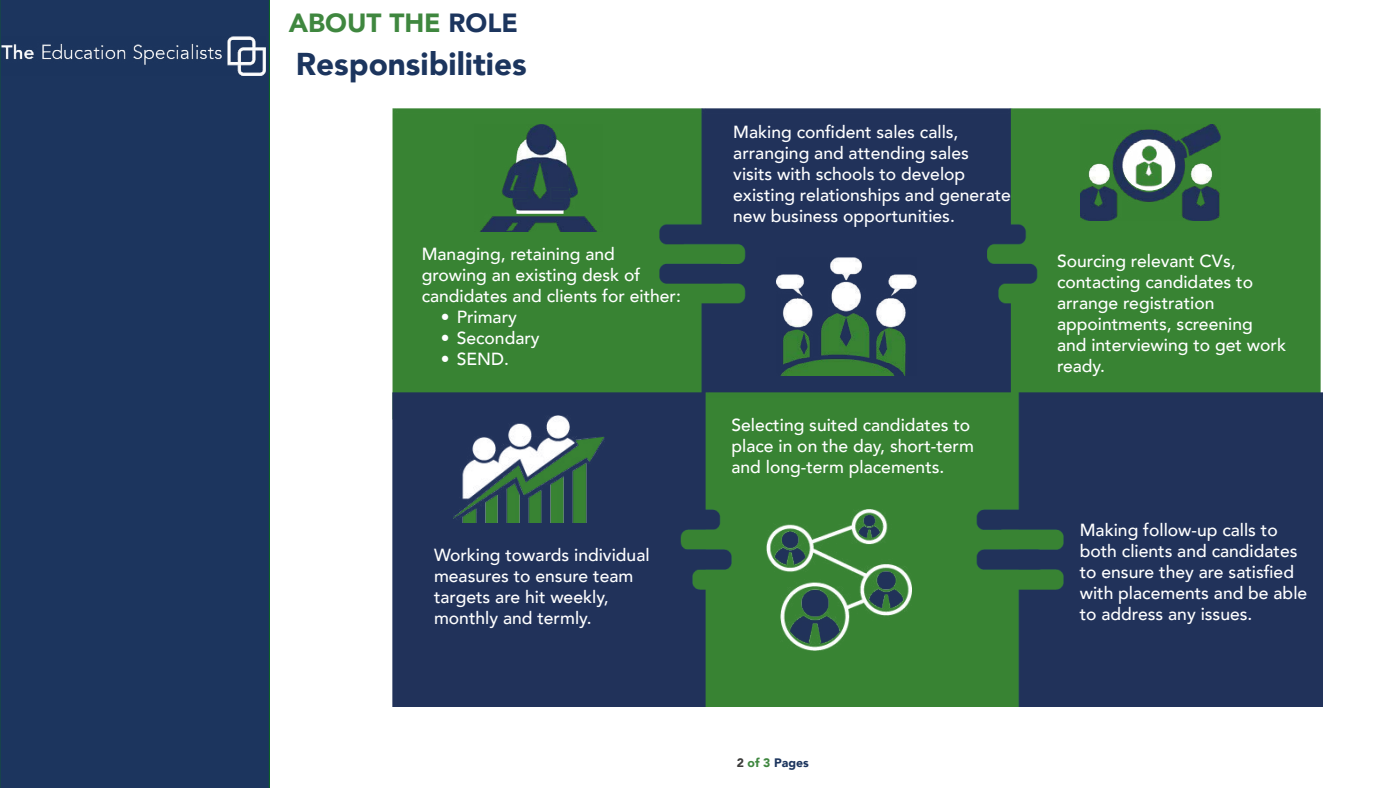
<style>
.page{position:relative;width:1400px;height:788px;background:#fff}
.page>*{position:absolute;margin:0;border:0;box-sizing:border-box;transform-origin:0 0}
.t1{font:900 31.5px "Avenir";color:#1c355e}
.t2{font:900 26.25px "Avenir";color:#3f873f}
.t3{font:500 17.5px/21px "Avenir";color:#fff}
.t4{font:900 12.25px "Avenir";color:#1c355e}
.s1{color:#1c355e}
.s2{color:#3c3c3b}
.s3{color:#3f873f}
</style>
<div class="page">
<img style="left:392px;top:109px;width:929px;height:283px">
<img style="left:392px;top:392px;width:931px;height:314px">
<img style="left:475px;top:125px;width:127px;height:107px">
<img style="left:453px;top:415px;width:152px;height:107px">
<img style="left:776px;top:257px;width:140px;height:118px">
<img style="left:1080px;top:124px;width:141px;height:97px">
<img style="left:767px;top:509px;width:144px;height:142px">
<div style="left:0;top:0;width:270px;height:788px;background:#1c355e"></div>
<img style="left:2px;top:37px;width:263px;height:39px">
<h2 class="t2" style="left:289px;top:0;width:231px">ABOUT THE <span class="s1">ROLE</span></h2>
<h1 class="t1" style="left:296px;top:37px;width:233px">Responsibilities</h1>
<p class="t3" style="left:422px;top:243px;width:261px">Managing, retaining and growing an existing desk of candidates and clients for either:</p>
<p class="t3" style="left:441px;top:306px;width:78px">• Primary</p>
<p class="t3" style="left:441px;top:327px;width:100px">• Secondary</p>
<p class="t3" style="left:441px;top:348px;width:69px">• SEND.</p>
<p class="t3" style="left:434px;top:543px;width:217px">Working towards individual measures to ensure team targets are hit weekly, monthly and termly.</p>
<p class="t3" style="left:733px;top:120px;width:279px">Making confident sales calls, arranging and attending sales visits with schools to develop existing relationships and generate new business opportunities.</p>
<p class="t3" style="left:732px;top:413px;width:244px">Selecting suited candidates to place in on the day, short-term and long-term placements.</p>
<p class="t3" style="left:1057px;top:249px;width:231px">Sourcing relevant CVs, contacting candidates to arrange registration appointments, screening and interviewing to get work ready.</p>
<p class="t3" style="left:1080px;top:518px;width:229px">Making follow-up calls to both clients and candidates to ensure they are satisfied with placements and be able to address any issues.</p>
<p class="t4" style="left:737px;top:752px;width:74px"><span class="s2">2</span> <span class="s3">of 3</span> Pages</p>
</div>
